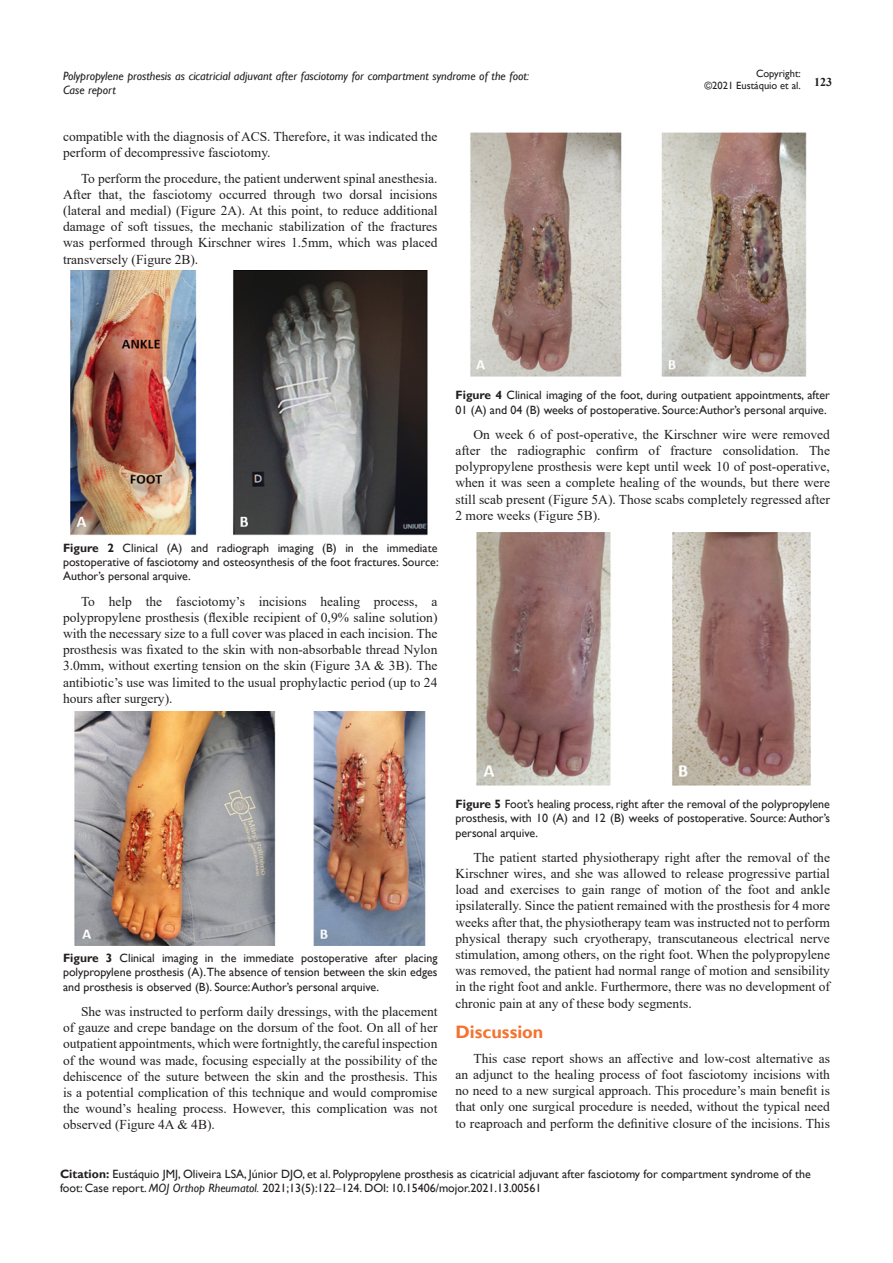
<style>
.page{position:relative;width:893px;height:1263px;background:#fff}
.page>*{position:absolute;margin:0;border:0;box-sizing:border-box;transform-origin:0 0}
.List_Paragraph{font:700 18px "Gill Sans";color:#f37331}
.t1{font:13.5px/16.2px "Times New Roman";color:#231f20;text-align:justify}
.Citation{font:12px/14.4px "Gill Sans";color:#231f20;text-align:justify}
.t2{font:italic 12px/14.4px "Gill Sans";color:#231f20}
.t3{font:700 12px "Times New Roman";color:#231f20}
.t4{font:10.5px/12.6px "Gill Sans";color:#231f20;text-align:right}
.s1{font-weight:700}
.s2{font-style:italic}
.s3{font-family:"Times New Roman"}
</style>
<div class="page">
<img style="left:71px;top:270px;width:357px;height:266px">
<img style="left:74px;top:711px;width:352px;height:234px">
<img style="left:470px;top:132px;width:336px;height:244px">
<img style="left:476px;top:533px;width:334px;height:252px">
<p class="t4" style="left:704px;top:67px;width:98px">Copyright:<br>©2021 Eustáquio et al.</p>
<p class="t2" style="left:63px;top:69px;width:468px">Polypropylene prosthesis as cicatricial adjuvant after fasciotomy for compartment syndrome of the foot:<br>Case report</p>
<p class="t3" style="left:814px;top:73px;width:19px">123</p>
<p class="t1" style="left:63px;top:128px;width:376px">compatible with the diagnosis of ACS. Therefore, it was indicated the perform of decompressive fasciotomy.</p>
<p class="t1" style="left:63px;top:169px;width:376px;text-indent:18px">To perform the procedure, the patient underwent spinal anesthesia.<br>After that, the fasciotomy occurred through two dorsal incisions (lateral and medial) (Figure 2A). At this point, to reduce additional damage of soft tissues, the mechanic stabilization of the fractures was performed through Kirschner wires 1.5mm, which was placed transversely (Figure 2B).</p>
<p class="Citation" style="left:63px;top:541px;width:377px"><span class="s1">Figure 2</span> Clinical (A) and radiograph imaging (B) in the immediate postoperative of fasciotomy and osteosynthesis of the foot fractures. Source:<br>Author’s personal arquive.</p>
<p class="t1" style="left:63px;top:592px;width:376px;text-indent:18px">To help the fasciotomy’s incisions healing process, a polypropylene prosthesis (flexible recipient of 0,9% saline solution) with the necessary size to a full cover was placed in each incision. The prosthesis was fixated to the skin with non-absorbable thread Nylon 3.0mm, without exerting tension on the skin (Figure 3A &amp; 3B). The antibiotic’s use was limited to the usual prophylactic period (up to 24 hours after surgery).</p>
<p class="Citation" style="left:455px;top:388px;width:376px"><span class="s1">Figure 4</span> Clinical imaging of the foot, during outpatient appointments, after<br>01 (A) and 04 (B) weeks of postoperative. Source: Author’s personal arquive.</p>
<p class="t1" style="left:455px;top:426px;width:376px;text-indent:18px">On week 6 of post-operative, the Kirschner wire were removed after the radiographic confirm of fracture consolidation. The polypropylene prosthesis were kept until week 10 of post-operative, when it was seen a complete healing of the wounds, but there were still scab present (Figure 5A). Those scabs completely regressed after 2 more weeks (Figure 5B).</p>
<p class="Citation" style="left:63px;top:951px;width:376px"><span class="s1">Figure 3</span> Clinical imaging in the immediate postoperative after placing polypropylene prosthesis (A). The absence of tension between the skin edges and prosthesis is observed (B). Source: Author’s personal arquive.</p>
<p class="t1" style="left:63px;top:1003px;width:376px;text-indent:18px">She was instructed to perform daily dressings, with the placement of gauze and crepe bandage on the dorsum of the foot. On all of her outpatient appointments, which were fortnightly, the careful inspection of the wound was made, focusing especially at the possibility of the dehiscence of the suture between the skin and the prosthesis. This is a potential complication of this technique and would compromise the wound’s healing process. However, this complication was not observed (Figure 4A &amp; 4B).</p>
<p class="Citation" style="left:455px;top:797px;width:376px"><span class="s1">Figure 5</span> Foot’s healing process, right after the removal of the polypropylene prosthesis, with 10 (A) and 12 (B) weeks of postoperative. Source: Author’s personal arquive.</p>
<p class="t1" style="left:455px;top:849px;width:376px;text-indent:18px">The patient started physiotherapy right after the removal of the Kirschner wires, and she was allowed to release progressive partial load and exercises to gain range of motion of the foot and ankle ipsilaterally. Since the patient remained with the prosthesis for 4 more weeks after that, the physiotherapy team was instructed not to perform physical therapy such cryotherapy, transcutaneous electrical nerve stimulation, among others, on the right foot. When the polypropylene was removed, the patient had normal range of motion and sensibility in the right foot and ankle. Furthermore, there was no development of chronic pain at any of these body segments.</p>
<p class="List_Paragraph" style="left:455px;top:1021px;width:89px">Discussion</p>
<p class="t1" style="left:455px;top:1050px;width:376px;text-indent:18px">This case report shows an affective and low-cost alternative as an adjunct to the healing process of foot fasciotomy incisions with no need to a new surgical approach. This procedure’s main benefit is that only one surgical procedure is needed, without the typical need to reaproach and perform the definitive closure of the incisions. This</p>
<p class="Citation" style="left:60px;top:1167px;width:752px"><span class="s1">Citation:</span> Eustáquio JMJ, Oliveira LSA, Júnior DJO, et al. Polypropylene prosthesis as cicatricial adjuvant after fasciotomy for compartment syndrome of the foot: Case report. <span class="s2">MOJ Orthop Rheumatol.</span> 2021;13(5):122<span class="s3">‒</span>124. DOI: 10.15406/mojor.2021.13.00561</p>
</div>
